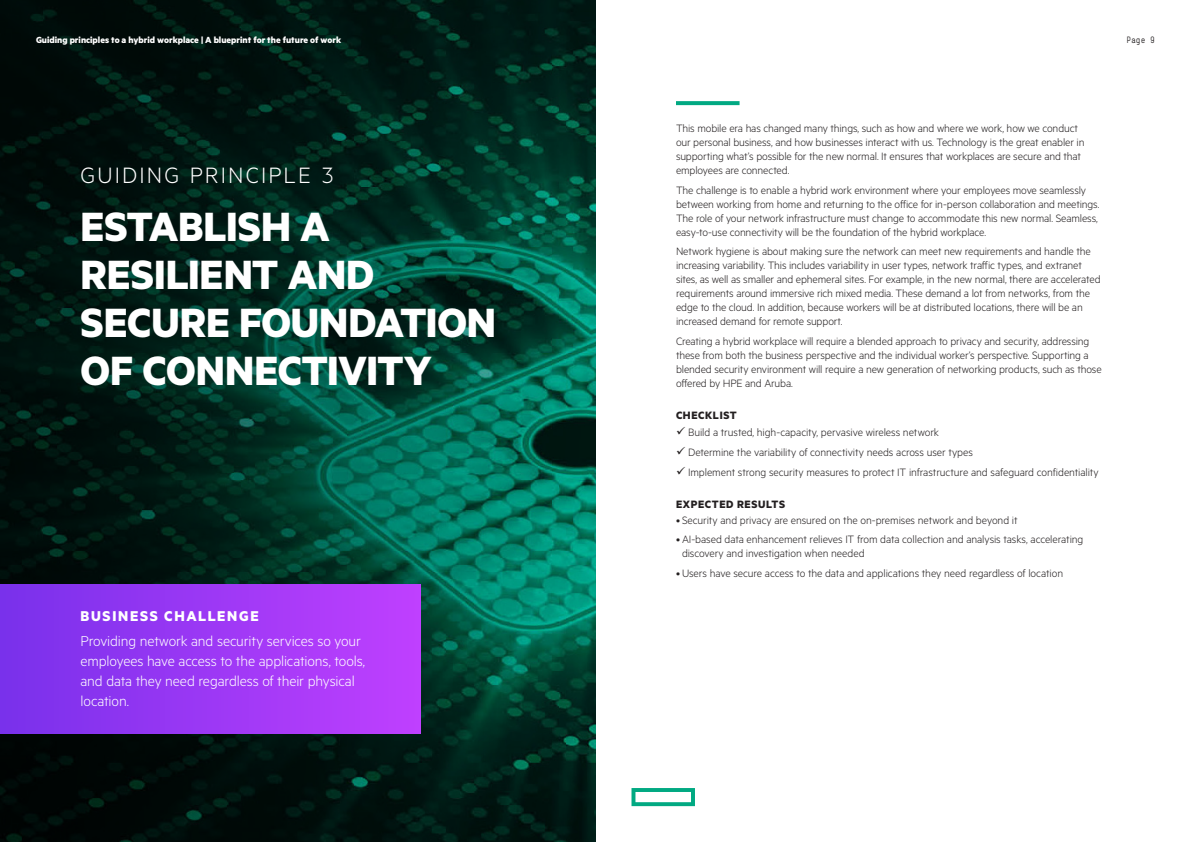
<style>
.page{position:relative;width:1191px;height:842px;background:#fff}
.page>*{position:absolute;margin:0;border:0;box-sizing:border-box;transform-origin:0 0}
.Optional_Intro_Metri{font:700 46px/48px "Metric HPE";letter-spacing:-.005em;color:#fff}
.Optional_Intro_Metri-2{font:300 25px "Metric HPE";letter-spacing:.085em;color:#fff}
.Body_text_MetricHPE{font:300 16px/20px "Metric HPE";letter-spacing:-.01em;color:#fff}
.Body_text_MetricHPE-2{font:700 16px "Metric HPE";letter-spacing:.105em;color:#fff}
.Body_text_before_bul{font:300 12px/14px "Metric HPE";letter-spacing:-.01em;color:#231f20}
.Body_text_MetricHPE-3{font:300 12px "Metric HPE";letter-spacing:-.005em;color:#231f20}
.Body_header_MetricHP{font:700 12px "Metric HPE";letter-spacing:.05em;color:#231f20}
.t1{font:700 10px "Metric HPE";color:#fff}
.Page_number_HPE_Simp{font:9px "HPE Simple";color:#231f20}
</style>
<div class="page">
<img style="left:0;top:0;width:595px;height:842px">
<img style="left:0;top:584px;width:421px;height:149px">
<svg style="left:676px;top:101px;width:63px;height:4px"></svg>
<svg style="left:631px;top:788px;width:64px;height:18px"></svg>
<p class="t1" style="left:36px;top:33px;width:307px">Guiding principles to a hybrid workplace | A blueprint for the future of work</p>
<p class="Page_number_HPE_Simp" style="left:1126px;top:35px;width:30px">Page 9</p>
<p class="Optional_Intro_Metri-2" style="left:80px;top:160px;width:255px">GUIDING PRINCIPLE 3</p>
<p class="Optional_Intro_Metri" style="left:80px;top:201px;width:417px">ESTABLISH A<br>RESILIENT AND<br>SECURE FOUNDATION<br>OF CONNECTIVITY</p>
<p class="Body_text_MetricHPE-2" style="left:80px;top:606px;width:180px">BUSINESS CHALLENGE</p>
<p class="Body_text_MetricHPE" style="left:80px;top:631px;width:286px">Providing network and security services so your employees have access to the applications, tools, and data they need regardless of their physical location.</p>
<p class="Body_text_before_bul" style="left:676px;top:121px;width:410px">This mobile era has changed many things, such as how and where we work, how we conduct our personal business, and how businesses interact with us. Technology is the great enabler in supporting what’s possible for the new normal. It ensures that workplaces are secure and that employees are connected.</p>
<p class="Body_text_before_bul" style="left:676px;top:182px;width:425px">The challenge is to enable a hybrid work environment where your employees move seamlessly between working from home and returning to the office for in-person collaboration and meetings.<br>The role of your network infrastructure must change to accommodate this new normal. Seamless, easy-to-use connectivity will be the foundation of the hybrid workplace.</p>
<p class="Body_text_before_bul" style="left:676px;top:244px;width:426px">Network hygiene is about making sure the network can meet new requirements and handle the increasing variability. This includes variability in user types, network traffic types, and extranet sites, as well as smaller and ephemeral sites. For example, in the new normal, there are accelerated requirements around immersive rich mixed media. These demand a lot from networks, from the edge to the cloud. In addition, because workers will be at distributed locations, there will be an increased demand for remote support.</p>
<p class="Body_text_before_bul" style="left:676px;top:334px;width:427px">Creating a hybrid workplace will require a blended approach to privacy and security, addressing these from both the business perspective and the individual worker’s perspective. Supporting a blended security environment will require a new generation of networking products, such as those offered by HPE and Aruba.</p>
<p class="Body_header_MetricHP" style="left:676px;top:408px;width:62px">CHECKLIST</p>
<p class="Body_text_MetricHPE-3" style="left:676px;top:425px;width:264px">✓ Build a trusted, high-capacity, pervasive wireless network</p>
<p class="Body_text_MetricHPE-3" style="left:676px;top:445px;width:298px">✓ Determine the variability of connectivity needs across user types</p>
<p class="Body_text_MetricHPE-3" style="left:676px;top:465px;width:424px">✓ Implement strong security measures to protect IT infrastructure and safeguard confidentiality</p>
<p class="Body_header_MetricHP" style="left:676px;top:496px;width:111px">EXPECTED RESULTS</p>
<p class="Body_text_before_bul" style="left:676px;top:512px;width:343px">• Security and privacy are ensured on the on-premises network and beyond it</p>
<p class="Body_text_before_bul" style="left:682px;top:532px;width:403px;text-indent:-6px">• AI-based data enhancement relieves IT from data collection and analysis tasks, accelerating discovery and investigation when needed</p>
<p class="Body_text_before_bul" style="left:676px;top:566px;width:388px">• Users have secure access to the data and applications they need regardless of location</p>
</div>
